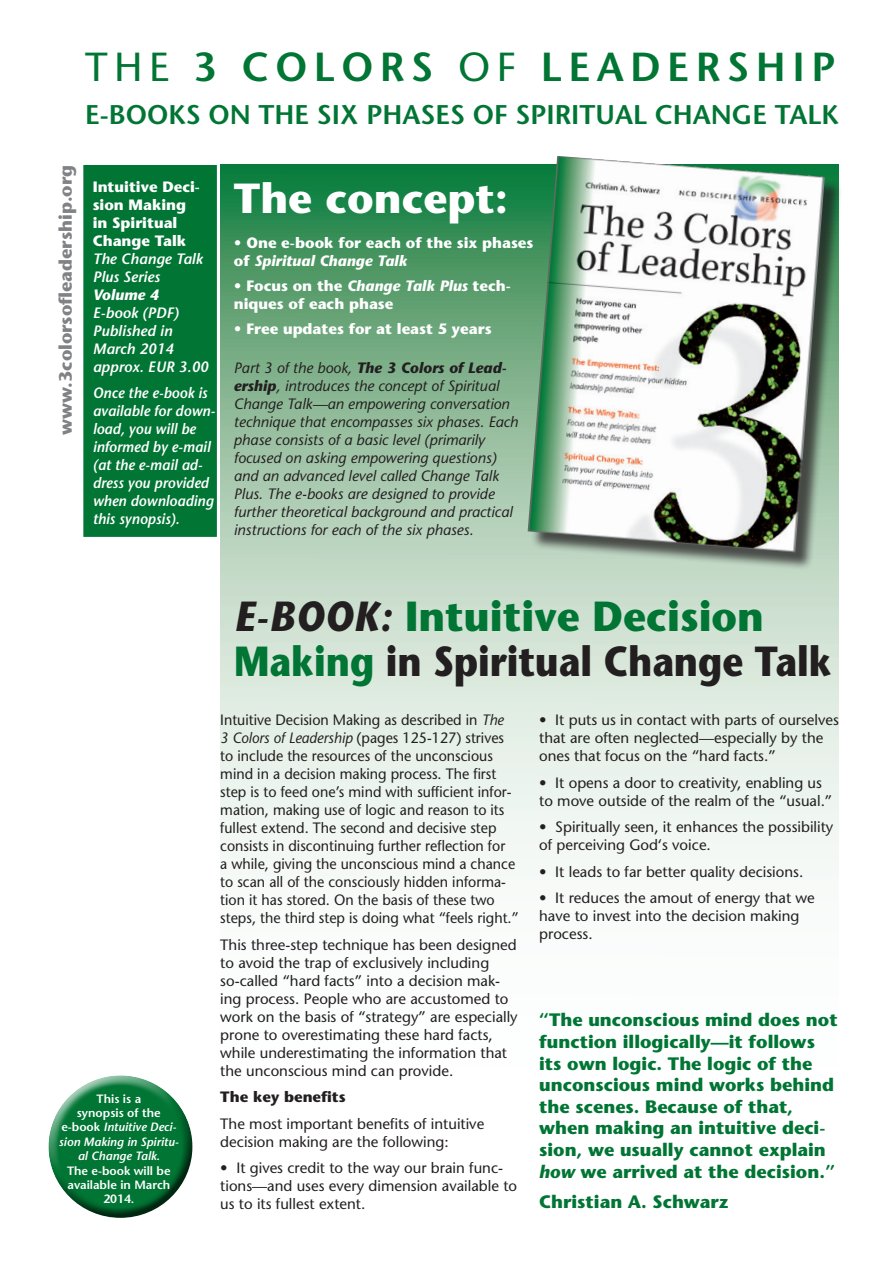
<style>
.page{position:relative;width:893px;height:1263px;background:#fff}
.page>*{position:absolute;margin:0;border:0;box-sizing:border-box;transform-origin:0 0}
.t1{font:700 42px/45px "Stone Sans";color:#007534;scale:.96 1}
.t2{font:700 42px "Stone Sans";color:#fff}
.t3{font:600 40.5px "Stone Sans";letter-spacing:.16em;color:#007534}
.t4{font:600 27px "Stone Sans";color:#007534}
.t5{font:700 18px/21.6px "Stone Sans";color:#007534}
.t6{font:700 18px "Stone Sans";color:#808285}
.t7{font:15px/18px "Stone Sans";color:#231f20}
.t8{font:15px/18px "Stone Sans";color:#231f20;scale:.95 1}
.t9{font:italic 500 15px/18px "Stone Sans Std";color:#231f20}
.t10{font:700 15px/18px "Stone Sans";color:#fff}
.t11{font:italic 600 15px/18px "Stone Sans";color:#fff;scale:.95 1}
.t12{font:italic 600 15px/18px "Stone Sans";color:#fff}
.t13{font:700 15px "Stone Sans";color:#231f20}
.t14{font:italic 700 15px "Stone Sans";color:#fff}
.t15{font:600 12px/14.4px "Stone Sans";color:#fff;text-align:center}
.s1{font-weight:400}
.s2{font-style:italic}
.s3{font-weight:700}
.s4{font-style:italic;color:#231f20}
.s5{color:#231f20}
</style>
<div class="page">
<svg style="left:220px;top:165px;width:619px;height:699px;background:#b4d2bc"></svg>
<div style="left:83px;top:165px;width:134px;height:372px;background:#007534;border:2px solid #007534"></div>
<div style="left:530px;top:159px;width:313px;height:412px;background:#231f20;opacity:.75"></div>
<img style="left:528px;top:156px;width:297px;height:396px">
<div style="left:47px;top:1074px;width:143px;height:112px;background:#fff;opacity:.75"></div>
<div style="left:48px;top:1098px;width:146px;height:121px;background:#231f20;opacity:.75"></div>
<h2 class="t3" style="left:85px;top:42px;width:752px"><span class="s1">THE</span> 3 COLORS <span class="s1">OF</span> LEADERSHIP</h2>
<h3 class="t4" style="left:85px;top:98px;width:755px">E-BOOKS ON THE SIX PHASES OF SPIRITUAL CHANGE TALK</h3>
<p class="t6" style="left:54px;top:435px;width:271px;rotate:-90deg">www.3colorsofleadership.org</p>
<p class="t10" style="left:93px;top:177px;width:109px">Intuitive Deci&shy;sion Making in Spiritual<br>Change Talk</p>
<p class="t12" style="left:93px;top:249px;width:112px">The Change Talk<br>Plus Series</p>
<p class="t14" style="left:93px;top:285px;width:68px">Volume 4</p>
<p class="t12" style="left:93px;top:303px;width:117px">E-book (PDF)<br>Published in<br>March 2014 approx. EUR 3.00</p>
<p class="t11" style="left:93px;top:384px;width:130px">Once the e-book is available for down&shy;load, you will be informed by e-mail (at the e-mail ad&shy;dress you provided when downloading this synopsis).</p>
<h1 class="t2" style="left:234px;top:172px;width:276px">The concept:</h1>
<p class="t10" style="left:234px;top:234px;width:301px">• One e-book for each of the six phases of <span class="s2">Spiritual Change Talk</span></p>
<p class="t10" style="left:234px;top:276px;width:279px">• Focus on the <span class="s2">Change Talk Plus</span> tech&shy;niques of each phase</p>
<p class="t10" style="left:234px;top:319px;width:259px">• Free updates for at least 5 years</p>
<p class="t9" style="left:234px;top:359px;width:286px">Part 3 of the book, <span class="s3">The 3 Colors of Lead&shy;ership</span>, introduces the concept of Spiritual Change Talk—an empowering conversation technique that encompasses six phases. Each phase consists of a basic level (primarily focused on asking empowering questions) and an advanced level called Change Talk Plus. The e-books are designed to provide further theoretical background and practical instructions for each of the six phases.</p>
<p class="t15" style="left:59px;top:1091px;width:121px">This is a<br>synopsis of the e-book <span class="s2">Intuitive Deci&shy;sion Making in Spiritu&shy;al Change Talk</span>.<br>The e-book will be available in March<br>2014.</p>
<h1 class="t1" style="left:234px;top:593px;width:624px"><span class="s4">E-BOOK:</span> Intuitive Decision<br>Making <span class="s5">in Spiritual Change Talk</span></h1>
<p class="t8" style="left:220px;top:711px;width:316px">Intuitive Decision Making as described in <span class="s2">The<br>3 Colors of Leadership</span> (pages 125-127) strives to include the resources of the unconscious mind in a decision making process. The first step is to feed one’s mind with sufficient infor&shy;mation, making use of logic and reason to its fullest extend. The second and decisive step consists in discontinuing further reflection for<br>a while, giving the unconscious mind a chance to scan all of the consciously hidden informa&shy;tion it has stored. On the basis of these two steps, the third step is doing what “feels right.”</p>
<p class="t7" style="left:220px;top:935px;width:299px">This three-step technique has been designed to avoid the trap of exclusively including so-called “hard facts” into a decision mak&shy;ing process. People who are accustomed to work on the basis of “strategy” are especially prone to overestimating these hard facts, while underestimating the information that the unconscious mind can provide.</p>
<p class="t13" style="left:220px;top:1087px;width:127px">The key benefits</p>
<p class="t7" style="left:220px;top:1114px;width:265px">The most important benefits of intuitive decision making are the following:</p>
<p class="t7" style="left:220px;top:1159px;width:298px">• It gives credit to the way our brain func&shy;tions—and uses every dimension available to us to its fullest extent.</p>
<p class="t7" style="left:539px;top:711px;width:301px">• It puts us in contact with parts of ourselves that are often neglected—especially by the ones that focus on the “hard facts.”</p>
<p class="t7" style="left:539px;top:773px;width:295px">• It opens a door to creativity, enabling us to move outside of the realm of the “usual.”</p>
<p class="t7" style="left:539px;top:818px;width:296px">• Spiritually seen, it enhances the possibility of perceiving God‘s voice.</p>
<p class="t7" style="left:539px;top:862px;width:266px">• It leads to far better quality decisions.</p>
<p class="t7" style="left:539px;top:889px;width:277px">• It reduces the amout of energy that we have to invest into the decision making process.</p>
<p class="t5" style="left:539px;top:1009px;width:300px">“The unconscious mind does not function illogically—it follows its own logic. The logic of the unconscious mind works behind the scenes. Because of that, when making an intuitive deci&shy;sion, we usually cannot explain <span class="s2">how</span> we arrived at the decision.”</p>
<p class="t5" style="left:539px;top:1190px;width:191px">Christian A. Schwarz</p>
</div>
